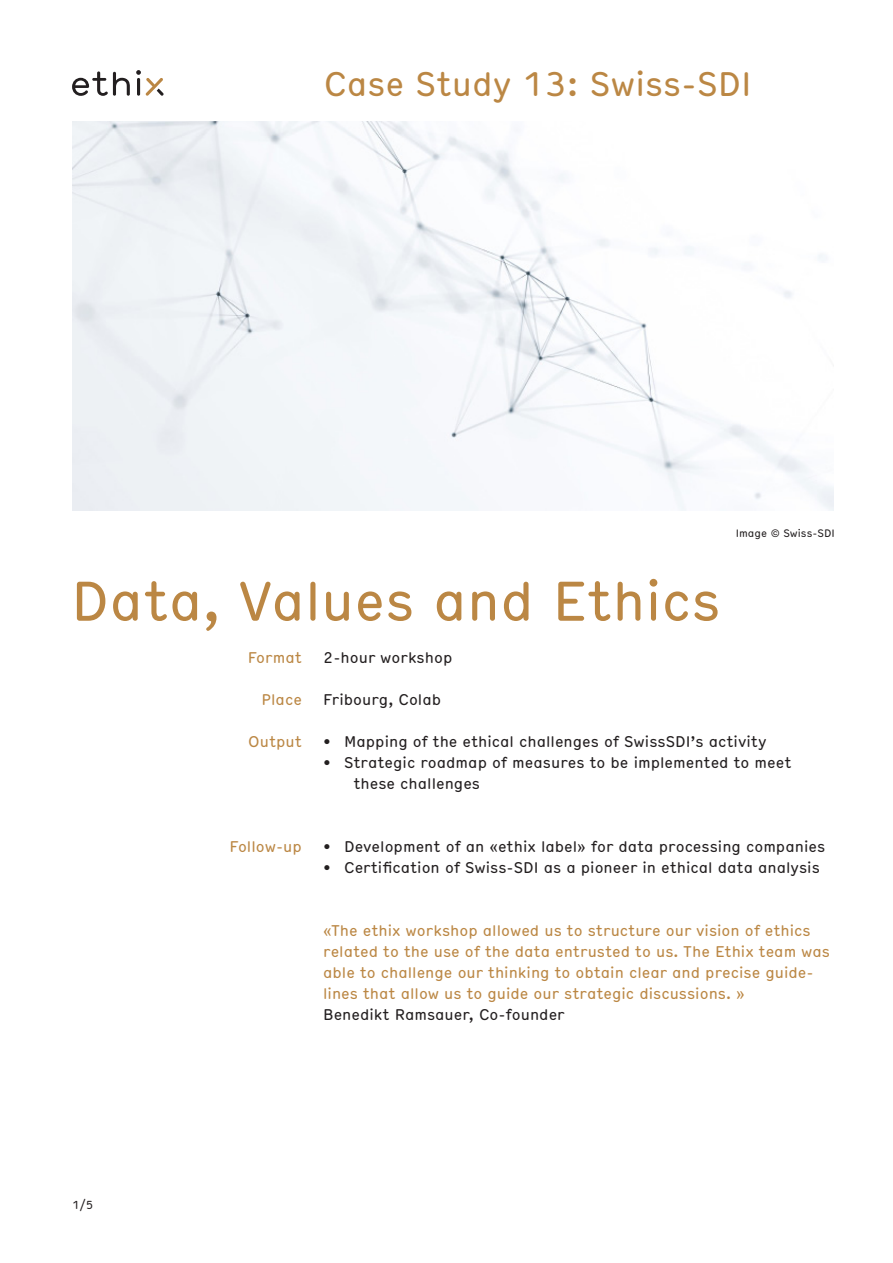
<style>
.page{position:relative;width:893px;height:1263px;background:#fff}
.page>*{position:absolute;margin:0;border:0;box-sizing:border-box;transform-origin:0 0}
.Case_Study_Titel{font:condensed 54px "Hermes";color:#bb8744}
.Body_Copy{font:condensed 33px "Hermes";color:#bb8744}
.Body_Copy-2{font:condensed 15px "Hermes";color:#231f20}
.Body_Copy-3{font:condensed 15px/21px "Hermes";color:#bb8744}
.Gliederung_Titelseit{font:condensed 15px "Hermes";color:#bb8744}
.t1{font:condensed 11.25px "Hermes";color:#231f20}
.Gliederung_Titelseit-2{font:condensed 10.5px "Hermes";color:#231f20}
</style>
<div class="page">
<svg style="left:72px;top:70px;width:92px;height:26px"></svg>
<img style="left:72px;top:122px;width:761px;height:389px">
<p class="Body_Copy" style="left:324px;top:59px;width:429px">Case Study 13: Swiss-SDI</p>
<p class="Case_Study_Titel" style="left:71px;top:561px;width:651px">Data, Values and Ethics</p>
<p class="Gliederung_Titelseit-2" style="left:736px;top:525px;width:101px">Image © Swiss-SDI</p>
<p class="t1" style="left:72px;top:1196px;width:23px">1/5</p>
<p class="Gliederung_Titelseit" style="left:248px;top:646px;width:56px">Format</p>
<p class="Gliederung_Titelseit" style="left:262px;top:688px;width:42px">Place</p>
<p class="Gliederung_Titelseit" style="left:248px;top:730px;width:55px">Output</p>
<p class="Gliederung_Titelseit" style="left:230px;top:835px;width:74px">Follow-up</p>
<p class="Body_Copy-2" style="left:323px;top:646px;width:131px">2-hour workshop</p>
<p class="Body_Copy-2" style="left:323px;top:688px;width:120px">Fribourg, Colab</p>
<p class="Body_Copy-2" style="left:323px;top:730px;width:445px">• Mapping of the ethical challenges of SwissSDI’s activity</p>
<p class="Body_Copy-2" style="left:323px;top:751px;width:470px">• Strategic roadmap of measures to be implemented to meet</p>
<p class="Body_Copy-2" style="left:353px;top:772px;width:128px">these challenges</p>
<p class="Body_Copy-2" style="left:323px;top:835px;width:504px">• Development of an «ethix label» for data processing companies</p>
<p class="Body_Copy-2" style="left:323px;top:856px;width:498px">• Certification of Swiss-SDI as a pioneer in ethical data analysis</p>
<p class="Body_Copy-3" style="left:323px;top:919px;width:508px">«The ethix workshop allowed us to structure our vision of ethics related to the use of the data entrusted to us. The Ethix team was able to challenge our thinking to obtain clear and precise guide&shy;lines that allow us to guide our strategic discussions. »</p>
<p class="Body_Copy-2" style="left:323px;top:1003px;width:243px">Benedikt Ramsauer, Co-founder</p>
</div>
